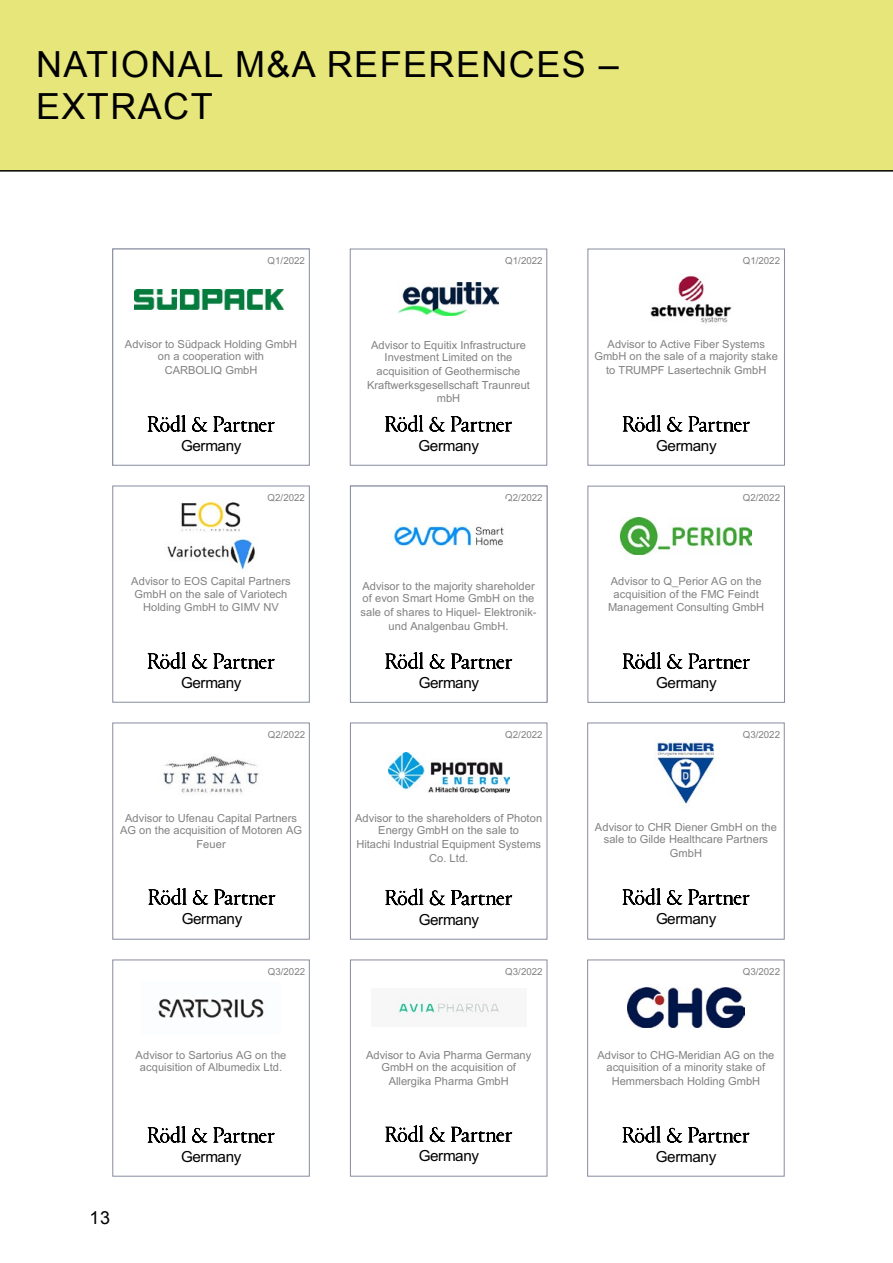
<style>
.page{position:relative;width:893px;height:1263px;background:#fff}
.page>*{position:absolute;margin:0;border:0;box-sizing:border-box;transform-origin:0 0}
.t1{font:36px/42px "Arial";letter-spacing:.04em;color:#000}
.t2{font:18px "Arial";color:#000}
.t3{font:15.3px "Arial";letter-spacing:-.02em;color:#000}
.t4{font:15.3px "Goudy Old Style T";letter-spacing:-.02em;color:#000}
.t5{font:11.1px/13.2px "Arial";letter-spacing:.005em;color:#818181;text-align:center}
.t6{font:9.75px "Arial";color:#818181}
</style>
<div class="page">
<div style="left:0;top:0;width:893px;height:170px;background:#e6e67a"></div>
<hr style="left:0;top:170px;width:893px;height:2px;background:#000">
<div style="left:112px;top:249px;width:198px;height:217px;border:1px solid #878ca0"></div>
<svg style="left:148px;top:415px;width:127px;height:17px"></svg>
<div style="left:350px;top:249px;width:197px;height:217px;border:1px solid #878ca0"></div>
<svg style="left:385px;top:415px;width:127px;height:17px"></svg>
<div style="left:587px;top:486px;width:198px;height:217px;border:1px solid #878ca0"></div>
<svg style="left:623px;top:652px;width:127px;height:17px"></svg>
<div style="left:112px;top:486px;width:198px;height:216px;border:1px solid #878ca0"></div>
<svg style="left:148px;top:652px;width:127px;height:17px"></svg>
<div style="left:587px;top:249px;width:198px;height:217px;border:1px solid #878ca0"></div>
<svg style="left:623px;top:415px;width:127px;height:17px"></svg>
<div style="left:350px;top:486px;width:197px;height:217px;border:1px solid #878ca0"></div>
<svg style="left:385px;top:652px;width:127px;height:17px"></svg>
<div style="left:587px;top:723px;width:198px;height:216px;border:1px solid #878ca0"></div>
<svg style="left:623px;top:888px;width:126px;height:17px"></svg>
<svg style="left:385px;top:888px;width:127px;height:17px"></svg>
<div style="left:587px;top:959px;width:197px;height:217px;border:1px solid #878ca0"></div>
<svg style="left:622px;top:1126px;width:127px;height:17px"></svg>
<div style="left:350px;top:959px;width:197px;height:217px;border:1px solid #878ca0"></div>
<svg style="left:385px;top:1125px;width:127px;height:17px"></svg>
<div style="left:112px;top:959px;width:198px;height:217px;border:1px solid #878ca0"></div>
<svg style="left:148px;top:1126px;width:127px;height:17px"></svg>
<div style="left:112px;top:723px;width:198px;height:216px;border:1px solid #878ca0"></div>
<svg style="left:148px;top:888px;width:127px;height:17px"></svg>
<img style="left:181px;top:501px;width:60px;height:31px">
<img style="left:167px;top:538px;width:88px;height:32px">
<img style="left:135px;top:289px;width:149px;height:21px">
<img style="left:398px;top:283px;width:101px;height:33px">
<img style="left:650px;top:275px;width:82px;height:49px">
<img style="left:393px;top:525px;width:111px;height:22px">
<img style="left:163px;top:756px;width:96px;height:37px">
<img style="left:388px;top:753px;width:121px;height:40px">
<img style="left:655px;top:742px;width:59px;height:62px">
<img style="left:158px;top:998px;width:106px;height:20px">
<img style="left:627px;top:988px;width:118px;height:39px">
<img style="left:395px;top:998px;width:106px;height:24px">
<img style="left:620px;top:517px;width:132px;height:37px">
<h1 class="t1" style="left:36px;top:44px;width:584px">NATIONAL M&amp;A REFERENCES –<br>EXTRACT</h1>
<p class="t6" style="left:268px;top:254px;width:39px">Q1/2022</p>
<p class="t6" style="left:275px;top:254px;width:7px">2</p>
<p class="t6" style="left:294px;top:254px;width:12px">18</p>
<p class="t6" style="left:505px;top:253px;width:39px">Q1/2022</p>
<p class="t6" style="left:743px;top:254px;width:39px">Q1/2022</p>
<p class="t5" style="left:129px;top:338px;width:165px;line-height:12.3px;text-align:left">Berater des Insolvenzverwalters<br>Joachim Exner beim Verkauf von</p>
<p class="t5" style="left:186px;top:364px;width:51px">CrossLink</p>
<p class="t5" style="left:125px;top:338px;width:174px;line-height:12.3px">Advisor to Südpack Holding GmbH on a cooperation with</p>
<p class="t5" style="left:165px;top:364px;width:94px">CARBOLIQ GmbH</p>
<h3 class="t4" style="left:174px;top:437px;width:75px">Deutschland</h3>
<h3 class="t3" style="left:181px;top:435px;width:62px">Germany</h3>
<p class="t6" style="left:268px;top:491px;width:39px">Q2/2022</p>
<p class="t5" style="left:131px;top:574px;width:161px">Advisor to EOS Capital Partners<br>GmbH on the sale of Variotech<br>Holding GmbH to GIMV NV</p>
<h3 class="t3" style="left:181px;top:672px;width:62px">Germany</h3>
<p class="t6" style="left:268px;top:728px;width:39px">Q2/2022</p>
<p class="t5" style="left:120px;top:811px;width:184px;line-height:12.6px">Advisor to Ufenau Capital Partners<br>AG on the acquisition of Motoren AG</p>
<p class="t5" style="left:197px;top:838px;width:31px">Feuer</p>
<h3 class="t3" style="left:182px;top:908px;width:62px">Germany</h3>
<p class="t6" style="left:268px;top:964px;width:39px">Q3/2022</p>
<p class="t5" style="left:136px;top:1049px;width:152px;line-height:12.3px">Advisor to Sartorius AG on the acquisition of Albumedix Ltd.</p>
<h2 class="t2" style="left:89px;top:1206px;width:22px">13</h2>
<h3 class="t3" style="left:181px;top:1146px;width:62px">Germany</h3>
<p class="t5" style="left:371px;top:339px;width:156px;line-height:12.3px">Advisor to Equitix Infrastructure<br>Investment Limited on the</p>
<p class="t5" style="left:367px;top:365px;width:164px">acquisition of Geothermische<br>Kraftwerksgesellschaft Traunreut mbH</p>
<h3 class="t3" style="left:419px;top:435px;width:62px">Germany</h3>
<p class="t6" style="left:505px;top:491px;width:39px">Q2/2022</p>
<p class="t6" style="left:532px;top:491px;width:12px">18</p>
<p class="t5" style="left:360px;top:574px;width:178px">Berater des Insolvenzverwalters<br>Torsten Gutmann beim Verkauf von ggp peters</p>
<p class="t5" style="left:362px;top:580px;width:174px;line-height:12.3px;text-align:left">Advisor to the majority shareholder of evon Smart Home GmbH on the</p>
<p class="t5" style="left:361px;top:605px;width:178px;line-height:13.6px">sale of shares to Hiquel- Elektronik&shy;und Analgenbau GmbH.</p>
<h3 class="t4" style="left:410px;top:674px;width:75px">Deutschland</h3>
<h3 class="t3" style="left:419px;top:672px;width:62px">Germany</h3>
<p class="t6" style="left:505px;top:728px;width:39px">Q2/2022</p>
<p class="t5" style="left:355px;top:811px;width:188px">Advisor to the shareholders of Photon<br>Energy GmbH on the sale to<br>Hitachi Industrial Equipment Systems<br>Co. Ltd.</p>
<h3 class="t3" style="left:419px;top:909px;width:62px">Germany</h3>
<p class="t6" style="left:505px;top:965px;width:39px">Q3/2022</p>
<p class="t5" style="left:366px;top:1049px;width:167px;line-height:12.3px">Advisor to Avia Pharma Germany<br>GmbH on the acquisition of</p>
<p class="t5" style="left:389px;top:1074px;width:122px">Allergika Pharma GmbH</p>
<h3 class="t3" style="left:419px;top:1145px;width:62px">Germany</h3>
<p class="t5" style="left:594px;top:337px;width:185px">Advisor to Active Fiber Systems<br>GmbH on the sale of a majority stake to TRUMPF Lasertechnik GmbH</p>
<h3 class="t3" style="left:656px;top:435px;width:62px">Germany</h3>
<p class="t6" style="left:743px;top:491px;width:39px">Q2/2022</p>
<p class="t5" style="left:608px;top:574px;width:158px">Advisor to Q_Perior AG on the acquisition of the FMC Feindt<br>Management Consulting GmbH</p>
<h3 class="t3" style="left:656px;top:672px;width:62px">Germany</h3>
<p class="t6" style="left:743px;top:728px;width:39px">Q3/2022</p>
<p class="t5" style="left:595px;top:820px;width:183px">Advisor to CHR Diener GmbH on the sale to Gilde Healthcare Partners<br>GmbH</p>
<h3 class="t3" style="left:656px;top:908px;width:62px">Germany</h3>
<p class="t6" style="left:743px;top:964px;width:39px">Q3/2022</p>
<p class="t5" style="left:597px;top:1049px;width:179px;line-height:12.3px">Advisor to CHG-Meridian AG on the acquisition of a minority stake of</p>
<p class="t5" style="left:612px;top:1074px;width:150px">Hemmersbach Holding GmbH</p>
<h3 class="t3" style="left:656px;top:1146px;width:62px">Germany</h3>
</div>
